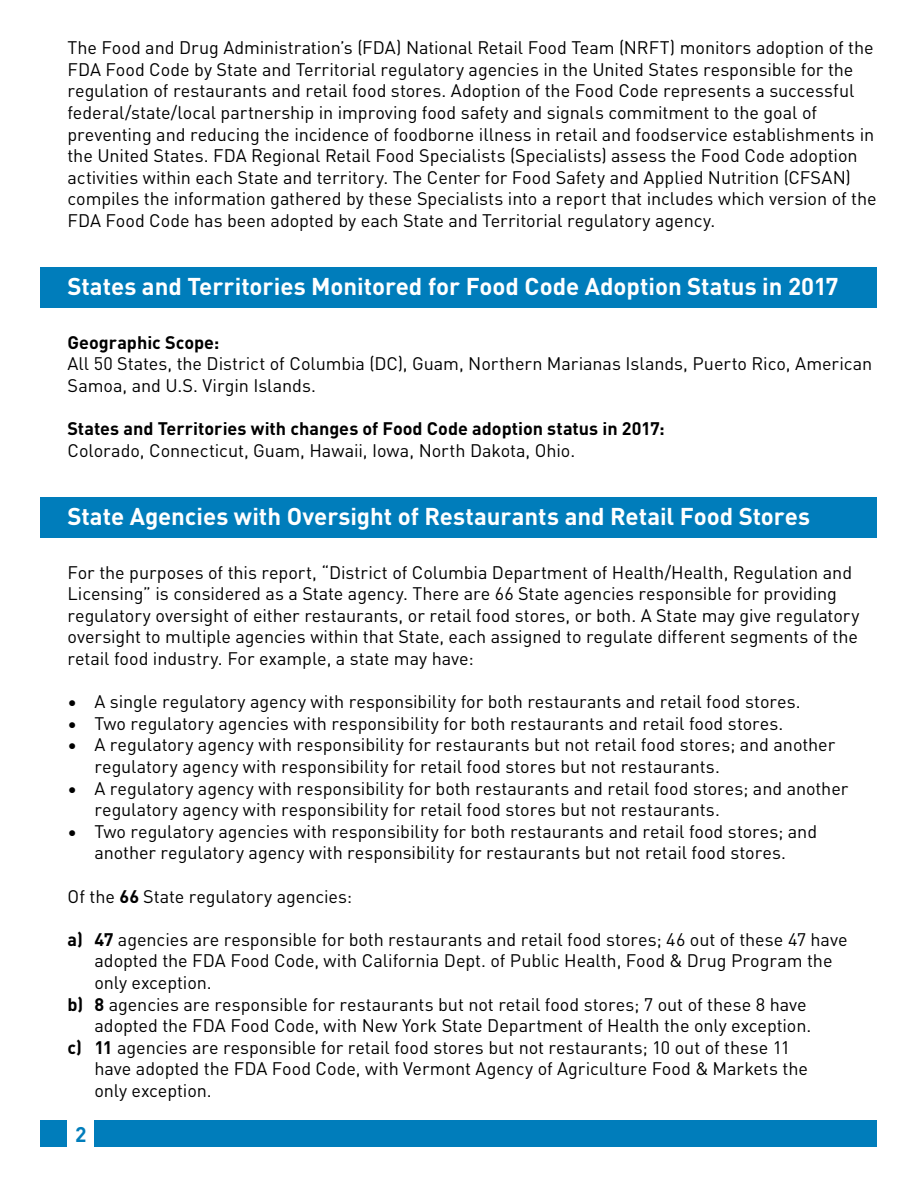
<style>
.page{position:relative;width:918px;height:1188px;background:#fff}
.page>*{position:absolute;margin:0;border:0;box-sizing:border-box;transform-origin:0 0}
.t1{font:700 24px "DIN Pro";letter-spacing:-.005em;color:#fff}
.t2{font:700 21px "DIN Pro";color:#007dbb}
.t3{font:18px/21.6px "DIN Pro";letter-spacing:-.005em;color:#000}
.t4{font:700 18px/21.6px "DIN Pro";color:#000}
.s1{font-weight:700}
.s2{font-weight:400}
</style>
<div class="page">
<div style="left:40px;top:268px;width:838px;height:40px;background:#007dbb"></div>
<div style="left:40px;top:497px;width:838px;height:41px;background:#007dbb"></div>
<div style="left:40px;top:1120px;width:28px;height:28px;background:#007dbb"></div>
<div style="left:94px;top:1120px;width:784px;height:28px;background:#007dbb"></div>
<p class="t3" style="left:68px;top:36px;width:811px">The Food and Drug Administration’s (FDA) National Retail Food Team (NRFT) monitors adoption of the FDA Food Code by State and Territorial regulatory agencies in the United States responsible for the regulation of restaurants and retail food stores. Adoption of the Food Code represents a successful federal/state/local partnership in improving food safety and signals commitment to the goal of preventing and reducing the incidence of foodborne illness in retail and foodservice establishments in the United States. FDA Regional Retail Food Specialists (Specialists) assess the Food Code adoption activities within each State and territory. The Center for Food Safety and Applied Nutrition (CFSAN) compiles the information gathered by these Specialists into a report that includes which version of the FDA Food Code has been adopted by each State and Territorial regulatory agency.</p>
<p class="t1" style="left:68px;top:268px;width:773px">States and Territories Monitored for Food Code Adoption Status in 2017</p>
<p class="t3" style="left:68px;top:330px;width:806px"><span class="s1">Geographic Scope:<br></span>All 50 States, the District of Columbia (DC), Guam, Northern Marianas Islands, Puerto Rico, American<br>Samoa, and U.S. Virgin Islands.</p>
<p class="t4" style="left:68px;top:417px;width:599px">States and Territories with changes of Food Code adoption status in 2017:<br><span class="s2">Colorado, Connecticut, Guam, Hawaii, Iowa, North Dakota, Ohio.</span></p>
<p class="t1" style="left:68px;top:498px;width:744px">State Agencies with Oversight of Restaurants and Retail Food Stores</p>
<p class="t3" style="left:68px;top:560px;width:793px">For the purposes of this report, “District of Columbia Department of Health/Health, Regulation and Licensing” is considered as a State agency. There are 66 State agencies responsible for providing regulatory oversight of either restaurants, or retail food stores, or both. A State may give regulatory oversight to multiple agencies within that State, each assigned to regulate different segments of the retail food industry. For example, a state may have:</p>
<p class="t3" style="left:68px;top:690px;width:735px">• A single regulatory agency with responsibility for both restaurants and retail food stores.</p>
<p class="t3" style="left:68px;top:711px;width:717px">• Two regulatory agencies with responsibility for both restaurants and retail food stores.</p>
<p class="t3" style="left:94px;top:733px;width:742px;text-indent:-27px">• A regulatory agency with responsibility for restaurants but not retail food stores; and another regulatory agency with responsibility for retail food stores but not restaurants.</p>
<p class="t3" style="left:94px;top:776px;width:755px;text-indent:-27px">• A regulatory agency with responsibility for both restaurants and retail food stores; and another regulatory agency with responsibility for retail food stores but not restaurants.</p>
<p class="t3" style="left:68px;top:819px;width:751px;text-align:center">• Two regulatory agencies with responsibility for both restaurants and retail food stores; and another regulatory agency with responsibility for restaurants but not retail food stores.</p>
<p class="t3" style="left:68px;top:884px;width:286px">Of the <span class="s1">66</span> State regulatory agencies:</p>
<p class="t3" style="left:94px;top:927px;width:755px;text-indent:-27px"><span class="s1">a) 47</span> agencies are responsible for both restaurants and retail food stores; 46 out of these 47 have adopted the FDA Food Code, with California Dept. of Public Health, Food &amp; Drug Program the only exception.</p>
<p class="t3" style="left:68px;top:992px;width:745px;text-align:right"><span class="s1">b) 8</span> agencies are responsible for restaurants but not retail food stores; 7 out of these 8 have adopted the FDA Food Code, with New York State Department of Health the only exception.</p>
<p class="t3" style="left:94px;top:1035px;width:715px;text-indent:-27px"><span class="s1">c) 11</span> agencies are responsible for retail food stores but not restaurants; 10 out of these 11 have adopted the FDA Food Code, with Vermont Agency of Agriculture Food &amp; Markets the only exception.</p>
<p class="t2" style="left:75px;top:1118px;width:13px">2</p>
</div>
